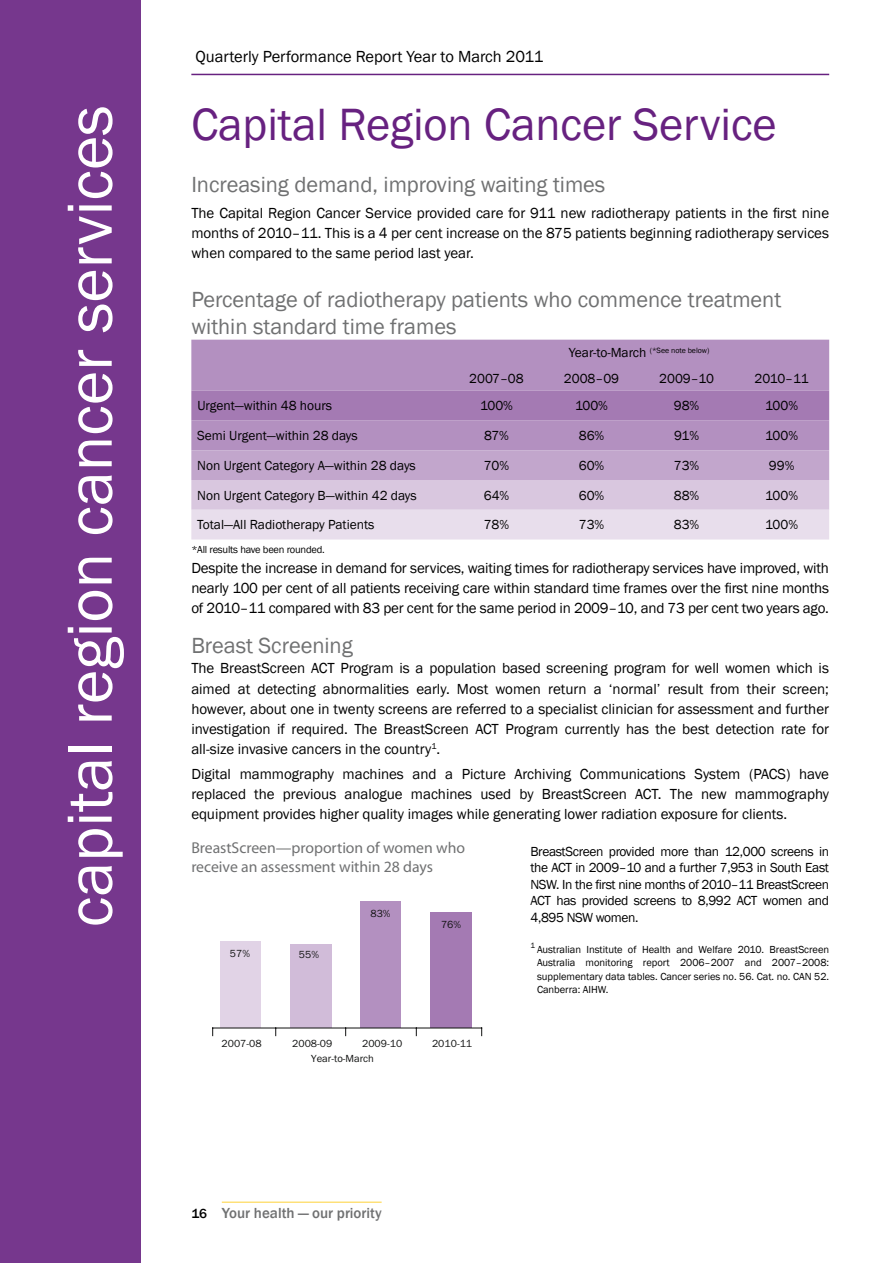
<style>
.page{position:relative;width:893px;height:1263px;background:#fff}
.page>*{position:absolute;margin:0;border:0;box-sizing:border-box;transform-origin:0 0}
.t1{font:66px "Franklin Gothic";letter-spacing:-.005em;color:#fff}
.t2{font:46.5px "Franklin Gothic";letter-spacing:-.005em;color:#672180}
.t3{font:22.5px/27px "Franklin Gothic";letter-spacing:-.005em;color:#707172}
.t4{font:16.5px "Franklin Gothic";letter-spacing:-.005em;color:#000}
.t5{font:15.75px/18.9px "Myriad Pro";color:#707172}
.t6{font:15px/20.2px "Franklin Gothic";letter-spacing:-.005em;color:#000;text-align:justify}
.t7{font:500 15px "Franklin Gothic";color:#707172}
.t8{font:13.5px/16.5px "Franklin Gothic";letter-spacing:-.005em;color:#000;text-align:justify}
.t9{font:10.65px "Franklin Gothic";color:#111211}
.t10{font:10.5px/13.5px "Franklin Gothic";letter-spacing:-.005em;color:#000}
.t11{font:7.8px "Franklin Gothic";letter-spacing:-.005em;color:#000}
.s1{font-size:13.5px}
.s2{font-size:13.5px;color:#000}
</style>
<div class="page">
<hr style="left:222px;top:1201px;width:160px;height:2px;background:#fed74d">
<div style="left:220px;top:941px;width:41px;height:87px;background:#e1d3e6"></div>
<div style="left:290px;top:944px;width:41px;height:84px;background:#d1bcd9"></div>
<div style="left:361px;top:902px;width:40px;height:126px;background:#b390c0"></div>
<div style="left:431px;top:912px;width:41px;height:116px;background:#a47ab3"></div>
<hr style="left:213px;top:1027px;width:269px;height:1px;background:#111211">
<div style="left:0;top:0;width:140px;height:1263px;background:#76378d"></div>
<div style="left:191px;top:340px;width:638px;height:110px;background:#b390c0"></div>
<div style="left:191px;top:391px;width:638px;height:29px;background:#a47ab3"></div>
<svg style="left:191px;top:450px;width:638px;height:89px"></svg>
<hr style="left:191px;top:74px;width:638px;height:1px;background:#672180">
<p class="t4" style="left:196px;top:46px;width:349px">Quarterly Performance Report Year to March 2011</p>
<h1 class="t1" style="left:49px;top:927px;width:823px;rotate:-90deg">capital region cancer services</h1>
<h2 class="t2" style="left:191px;top:95px;width:587px">Capital Region Cancer Service</h2>
<h3 class="t3" style="left:191px;top:172px;width:415px">Increasing demand, improving waiting times</h3>
<p class="t6" style="left:191px;top:203px;width:639px">The Capital Region Cancer Service provided care for 911 new radiotherapy patients in the first nine months of 2010–11. This is a 4 per cent increase on the 875 patients beginning radiotherapy services when compared to the same period last year.</p>
<h3 class="t3" style="left:191px;top:286px;width:591px">Percentage of radiotherapy patients who commence treatment within standard time frames</h3>
<p class="t11" style="left:569px;top:345px;width:142px"><span class="s1">Year-to-March</span> (*See note below)</p>
<p class="t8" style="left:469px;top:370px;width:56px">2007–08</p>
<p class="t8" style="left:564px;top:370px;width:57px">2008–09</p>
<p class="t8" style="left:659px;top:370px;width:56px">2009–10</p>
<p class="t8" style="left:755px;top:370px;width:56px">2010–11</p>
<p class="t8" style="left:197px;top:398px;width:136px">Urgent—within 48 hours</p>
<p class="t8" style="left:480px;top:398px;width:34px">100%</p>
<p class="t8" style="left:575px;top:398px;width:34px">100%</p>
<p class="t8" style="left:674px;top:398px;width:27px">98%</p>
<p class="t8" style="left:765px;top:398px;width:34px">100%</p>
<p class="t8" style="left:197px;top:428px;width:162px">Semi Urgent—within 28 days</p>
<p class="t8" style="left:484px;top:428px;width:26px">87%</p>
<p class="t8" style="left:579px;top:428px;width:27px">86%</p>
<p class="t8" style="left:674px;top:428px;width:26px">91%</p>
<p class="t8" style="left:765px;top:428px;width:34px">100%</p>
<p class="t8" style="left:197px;top:457px;width:220px">Non Urgent Category A—within 28 days</p>
<p class="t8" style="left:484px;top:457px;width:27px">70%</p>
<p class="t8" style="left:579px;top:457px;width:27px">60%</p>
<p class="t8" style="left:674px;top:457px;width:27px">73%</p>
<p class="t8" style="left:769px;top:457px;width:27px">99%</p>
<p class="t8" style="left:197px;top:487px;width:221px">Non Urgent Category B—within 42 days</p>
<p class="t8" style="left:484px;top:487px;width:27px">64%</p>
<p class="t8" style="left:579px;top:487px;width:27px">60%</p>
<p class="t8" style="left:674px;top:487px;width:27px">88%</p>
<p class="t8" style="left:765px;top:487px;width:34px">100%</p>
<p class="t8" style="left:197px;top:517px;width:179px">Total—All Radiotherapy Patients</p>
<p class="t8" style="left:484px;top:517px;width:27px">78%</p>
<p class="t8" style="left:579px;top:517px;width:27px">73%</p>
<p class="t8" style="left:674px;top:517px;width:27px">83%</p>
<p class="t8" style="left:765px;top:517px;width:34px">100%</p>
<p class="t10" style="left:191px;top:542px;width:133px">*All results have been rounded.</p>
<p class="t6" style="left:191px;top:558px;width:639px">Despite the increase in demand for services, waiting times for radiotherapy services have improved, with nearly 100 per cent of all patients receiving care within standard time frames over the first nine months of 2010–11 compared with 83 per cent for the same period in 2009–10, and 73 per cent two years ago.</p>
<h3 class="t3" style="left:191px;top:632px;width:163px">Breast Screening</h3>
<p class="t6" style="left:191px;top:658px;width:639px">The BreastScreen ACT Program is a population based screening program for well women which is aimed at detecting abnormalities early. Most women return a ‘normal’ result from their screen; however, about one in twenty screens are referred to a specialist clinician for assessment and further investigation if required. The BreastScreen ACT Program currently has the best detection rate for all-size invasive cancers in the country<sup>1</sup>.</p>
<p class="t6" style="left:191px;top:764px;width:639px">Digital mammography machines and a Picture Archiving Communications System (PACS) have replaced the previous analogue machines used by BreastScreen ACT. The new mammography equipment provides higher quality images while generating lower radiation exposure for clients.</p>
<p class="t5" style="left:191px;top:838px;width:275px">BreastScreen—proportion of women who receive an assessment within 28 days</p>
<p class="t8" style="left:530px;top:843px;width:300px">BreastScreen provided more than 12,000 screens in the ACT in 2009–10 and a further 7,953 in South East NSW. In the first nine months of 2010–11 BreastScreen ACT has provided screens to 8,992 ACT women and 4,895 NSW women.</p>
<p class="t10" style="left:537px;top:943px;width:294px;text-indent:-7px"><sup>1</sup> Australian Institute of Health and Welfare 2010. BreastScreen Australia monitoring report 2006–2007 and 2007–2008: supplementary data tables. Cancer series no. 56. Cat. no. CAN 52.<br>Canberra: AIHW.</p>
<p class="t9" style="left:370px;top:907px;width:22px">83%</p>
<p class="t9" style="left:441px;top:918px;width:22px">76%</p>
<p class="t9" style="left:230px;top:946px;width:22px">57%</p>
<p class="t9" style="left:299px;top:948px;width:22px">55%</p>
<p class="t9" style="left:222px;top:1037px;width:42px">2007-08</p>
<p class="t9" style="left:292px;top:1037px;width:42px">2008-09</p>
<p class="t9" style="left:362px;top:1037px;width:42px">2009-10</p>
<p class="t9" style="left:432px;top:1037px;width:42px">2010-11</p>
<p class="t9" style="left:311px;top:1052px;width:64px">Year-to-March</p>
<p class="t7" style="left:191px;top:1203px;width:192px"><span class="s2">16</span> Your health — our priority</p>
</div>
